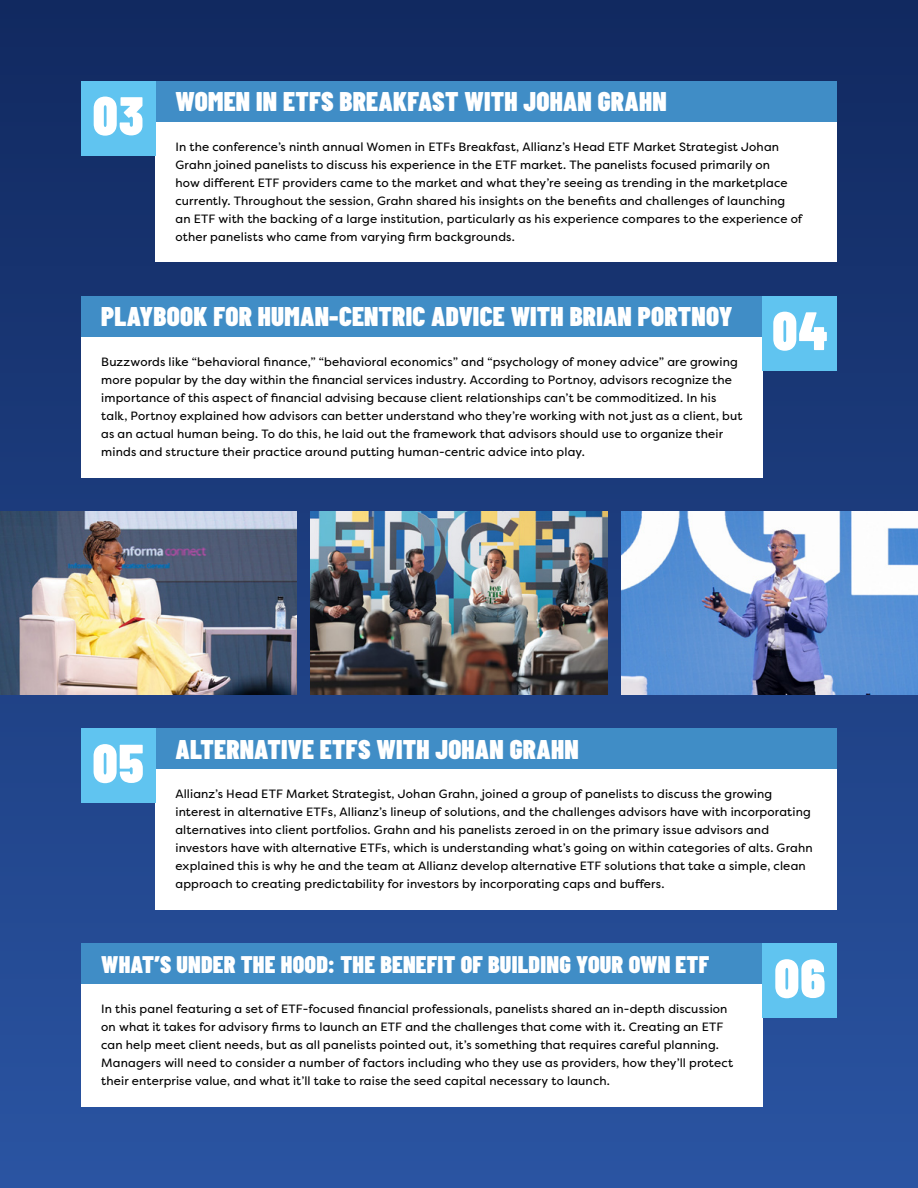
<style>
.page{position:relative;width:918px;height:1188px;background:#fff}
.page>*{position:absolute;margin:0;border:0;box-sizing:border-box;transform-origin:0 0}
.t1{font:900 54px "Barlow Condensed";color:#fff}
.t2{font:900 27px "Barlow Condensed";letter-spacing:.01em;color:#fff}
.t3{font:900 24px "Barlow Condensed";letter-spacing:.01em;color:#fff}
.t4{font:12px/18px "Filson Pro";letter-spacing:.015em;color:#000}
.s1{font-size:54px}
</style>
<div class="page">
<div style="left:0;top:0;width:918px;height:1188px;background:linear-gradient(to bottom,#112960,#2a54a2)"></div>
<div style="left:155px;top:122px;width:682px;height:140px;background:#fff"></div>
<div style="left:155px;top:81px;width:682px;height:41px;background:#408dc6"></div>
<div style="left:81px;top:81px;width:74px;height:74px;background:#60c4f0"></div>
<div style="left:155px;top:769px;width:682px;height:141px;background:#fff"></div>
<div style="left:155px;top:729px;width:682px;height:40px;background:#408dc6"></div>
<div style="left:81px;top:729px;width:74px;height:74px;background:#60c4f0"></div>
<div style="left:81px;top:337px;width:682px;height:140px;background:#fff"></div>
<div style="left:81px;top:296px;width:682px;height:41px;background:#408dc6"></div>
<div style="left:763px;top:296px;width:74px;height:74px;background:#60c4f0"></div>
<div style="left:81px;top:984px;width:682px;height:123px;background:#fff"></div>
<div style="left:81px;top:944px;width:682px;height:40px;background:#408dc6"></div>
<div style="left:763px;top:944px;width:74px;height:74px;background:#60c4f0"></div>
<img style="left:310px;top:511px;width:298px;height:184px">
<img style="left:0;top:511px;width:297px;height:184px">
<img style="left:621px;top:511px;width:297px;height:184px">
<h1 class="t1" style="left:93px;top:77px;width:52px">03</h1>
<h2 class="t2" style="left:176px;top:83px;width:493px">WOMEN IN ETFS BREAKFAST WITH JOHAN GRAHN</h2>
<p class="t4" style="left:176px;top:137px;width:628px">In the conference’s ninth annual Women in ETFs Breakfast, Allianz’s Head ETF Market Strategist Johan Grahn joined panelists to discuss his experience in the ETF market. The panelists focused primarily on<br>how different ETF providers came to the market and what they’re seeing as trending in the marketplace currently. Throughout the session, Grahn shared his insights on the benefits and challenges of launching an ETF with the backing of a large institution, particularly as his experience compares to the experience of other panelists who came from varying firm backgrounds.</p>
<h2 class="t2" style="left:101px;top:298px;width:728px">PLAYBOOK FOR HUMAN-CENTRIC ADVICE WITH BRIAN PORTNOY <span class="s1">04</span></h2>
<p class="t4" style="left:101px;top:352px;width:643px">Buzzwords like “behavioral finance,” “behavioral economics” and “psychology of money advice” are growing more popular by the day within the financial services industry. According to Portnoy, advisors recognize the importance of this aspect of financial advising because client relationships can’t be commoditized. In his talk, Portnoy explained how advisors can better understand who they’re working with not just as a client, but as an actual human being. To do this, he laid out the framework that advisors should use to organize their minds and structure their practice around putting human-centric advice into play.</p>
<h1 class="t1" style="left:93px;top:725px;width:52px">05</h1>
<h2 class="t2" style="left:176px;top:730px;width:405px">ALTERNATIVE ETFS WITH JOHAN GRAHN</h2>
<p class="t4" style="left:176px;top:785px;width:639px">Allianz’s Head ETF Market Strategist, Johan Grahn, joined a group of panelists to discuss the growing interest in alternative ETFs, Allianz’s lineup of solutions, and the challenges advisors have with incorporating alternatives into client portfolios. Grahn and his panelists zeroed in on the primary issue advisors and investors have with alternative ETFs, which is understanding what’s going on within categories of alts. Grahn explained this is why he and the team at Allianz develop alternative ETF solutions that take a simple, clean approach to creating predictability for investors by incorporating caps and buffers.</p>
<h3 class="t3" style="left:101px;top:947px;width:609px">WHAT’S UNDER THE HOOD: THE BENEFIT OF BUILDING YOUR OWN ETF</h3>
<h1 class="t1" style="left:774px;top:940px;width:52px">06</h1>
<p class="t4" style="left:101px;top:1000px;width:633px">In this panel featuring a set of ETF-focused financial professionals, panelists shared an in-depth discussion on what it takes for advisory firms to launch an ETF and the challenges that come with it. Creating an ETF can help meet client needs, but as all panelists pointed out, it’s something that requires careful planning.<br>Managers will need to consider a number of factors including who they use as providers, how they’ll protect their enterprise value, and what it’ll take to raise the seed capital necessary to launch.</p>
</div>
